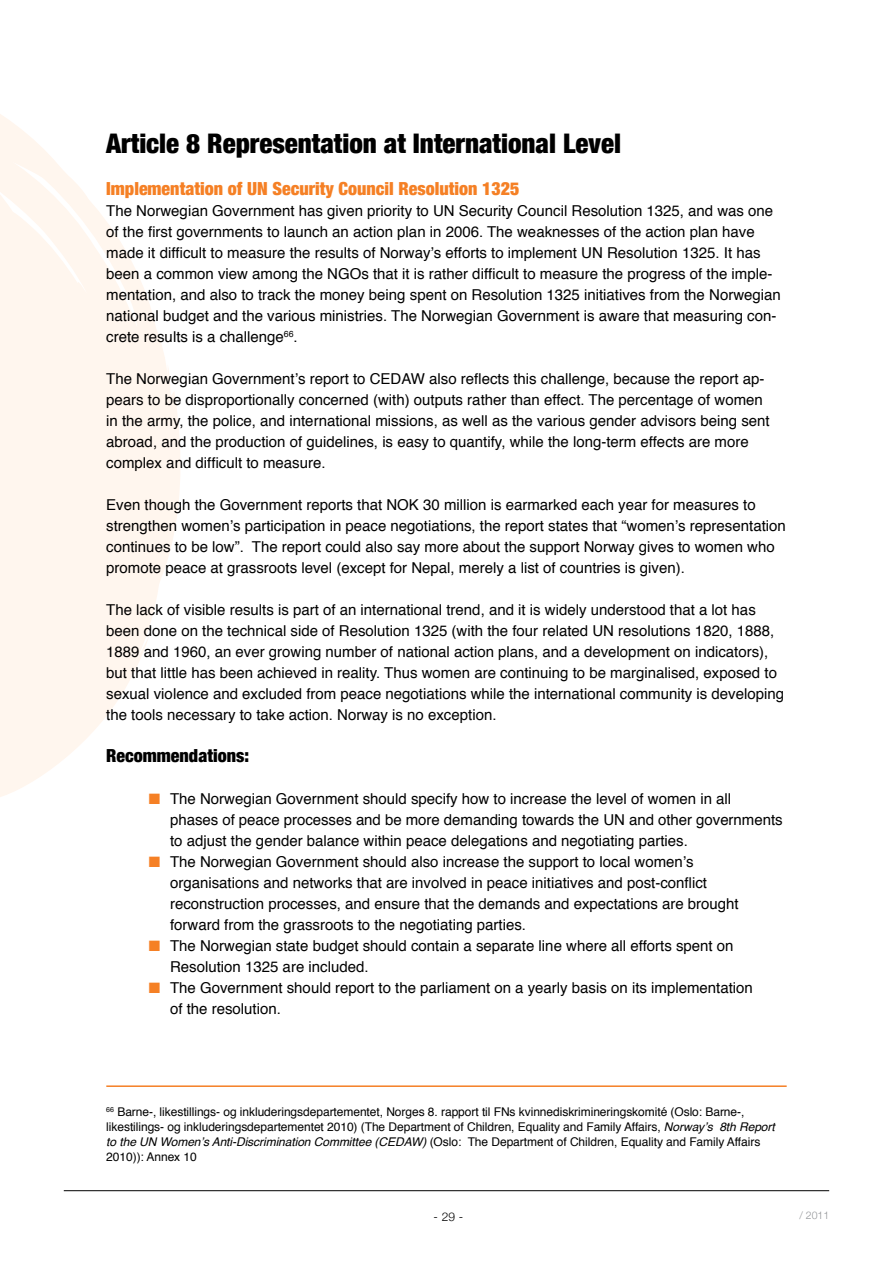
<style>
.page{position:relative;width:893px;height:1263px;background:#fff}
.page>*{position:absolute;margin:0;border:0;box-sizing:border-box;transform-origin:0 0}
.t1{font:900 condensed 27px "Helvetica Neue";color:#000}
.t2{font:900 condensed 18px "Helvetica Neue";color:#f58025}
.t3{font:900 condensed 18px "Helvetica Neue";color:#000}
.t4{font:15px/21px "Helvetica";color:#000}
.t5{font:12px/15px "Helvetica";letter-spacing:-.005em;color:#000}
.t6{font:300 12px "Helvetica Neue";color:#000}
.t7{font:300 10.5px "Helvetica Neue";color:#939598}
.s1{color:#f58025}
.s2{font-style:italic}
</style>
<div class="page">
<hr style="left:64px;top:1190px;width:765px;height:1px;background:#000">
<svg style="left:0;top:114px;width:180px;height:683px;fill:#fff6ee"></svg>
<hr style="left:106px;top:1085px;width:681px;height:2px;background:#f58025">
<h1 class="t1" style="left:106px;top:126px;width:516px">Article 8 Representation at International Level</h1>
<p class="t2" style="left:106px;top:177px;width:415px">Implementation of UN Security Council Resolution 1325</p>
<p class="t4" style="left:106px;top:200px;width:676px">The Norwegian Government has given priority to UN Security Council Resolution 1325, and was one of the first governments to launch an action plan in 2006. The weaknesses of the action plan have made it difficult to measure the results of Norway’s efforts to implement UN Resolution 1325. It has been a common view among the NGOs that it is rather difficult to measure the progress of the imple&shy;mentation, and also to track the money being spent on Resolution 1325 initiatives from the Norwegian national budget and the various ministries. The Norwegian Government is aware that measuring con&shy;crete results is a challenge<sup>66</sup>.</p>
<p class="t4" style="left:106px;top:368px;width:665px">The Norwegian Government’s report to CEDAW also reflects this challenge, because the report ap&shy;pears to be disproportionally concerned (with) outputs rather than effect. The percentage of women in the army, the police, and international missions, as well as the various gender advisors being sent abroad, and the production of guidelines, is easy to quantify, while the long-term effects are more complex and difficult to measure.</p>
<p class="t4" style="left:106px;top:494px;width:681px">Even though the Government reports that NOK 30 million is earmarked each year for measures to strengthen women’s participation in peace negotiations, the report states that “women’s representation continues to be low”. The report could also say more about the support Norway gives to women who promote peace at grassroots level (except for Nepal, merely a list of countries is given).</p>
<p class="t4" style="left:106px;top:599px;width:679px">The lack of visible results is part of an international trend, and it is widely understood that a lot has been done on the technical side of Resolution 1325 (with the four related UN resolutions 1820, 1888, 1889 and 1960, an ever growing number of national action plans, and a development on indicators), but that little has been achieved in reality. Thus women are continuing to be marginalised, exposed to sexual violence and excluded from peace negotiations while the international community is developing the tools necessary to take action. Norway is no exception.</p>
<p class="t3" style="left:106px;top:744px;width:144px">Recommendations:</p>
<p class="t4" style="left:170px;top:788px;width:614px;text-indent:-21px"><span class="s1">■</span> The Norwegian Government should specify how to increase the level of women in all phases of peace processes and be more demanding towards the UN and other governments to adjust the gender balance within peace delegations and negotiating parties.</p>
<p class="t4" style="left:170px;top:851px;width:570px;text-indent:-21px"><span class="s1">■</span> The Norwegian Government should also increase the support to local women’s organisations and networks that are involved in peace initiatives and post-conflict reconstruction processes, and ensure that the demands and expectations are brought forward from the grassroots to the negotiating parties.</p>
<p class="t4" style="left:170px;top:935px;width:565px;text-indent:-21px"><span class="s1">■</span> The Norwegian state budget should contain a separate line where all efforts spent on<br>Resolution 1325 are included.</p>
<p class="t4" style="left:170px;top:977px;width:584px;text-indent:-21px"><span class="s1">■</span> The Government should report to the parliament on a yearly basis on its implementation of the resolution.</p>
<p class="t5" style="left:106px;top:1104px;width:670px"><sup>66</sup> Barne-, likestillings- og inkluderingsdepartementet, Norges 8. rapport til FNs kvinnediskrimineringskomité (Oslo: Barne-, likestilings- og inkluderingsdepartementet 2010) (The Department of Children, Equality and Family Affairs, <span class="s2">Norway’s 8th Report to the UN Women’s Anti-Discrimination Committee (CEDAW)</span> (Oslo: The Department of Children, Equality and Family Affairs 2010)): Annex 10</p>
<p class="t6" style="left:434px;top:1209px;width:31px">- 29 -</p>
<p class="t7" style="left:799px;top:1209px;width:31px">/ 2011</p>
</div>
